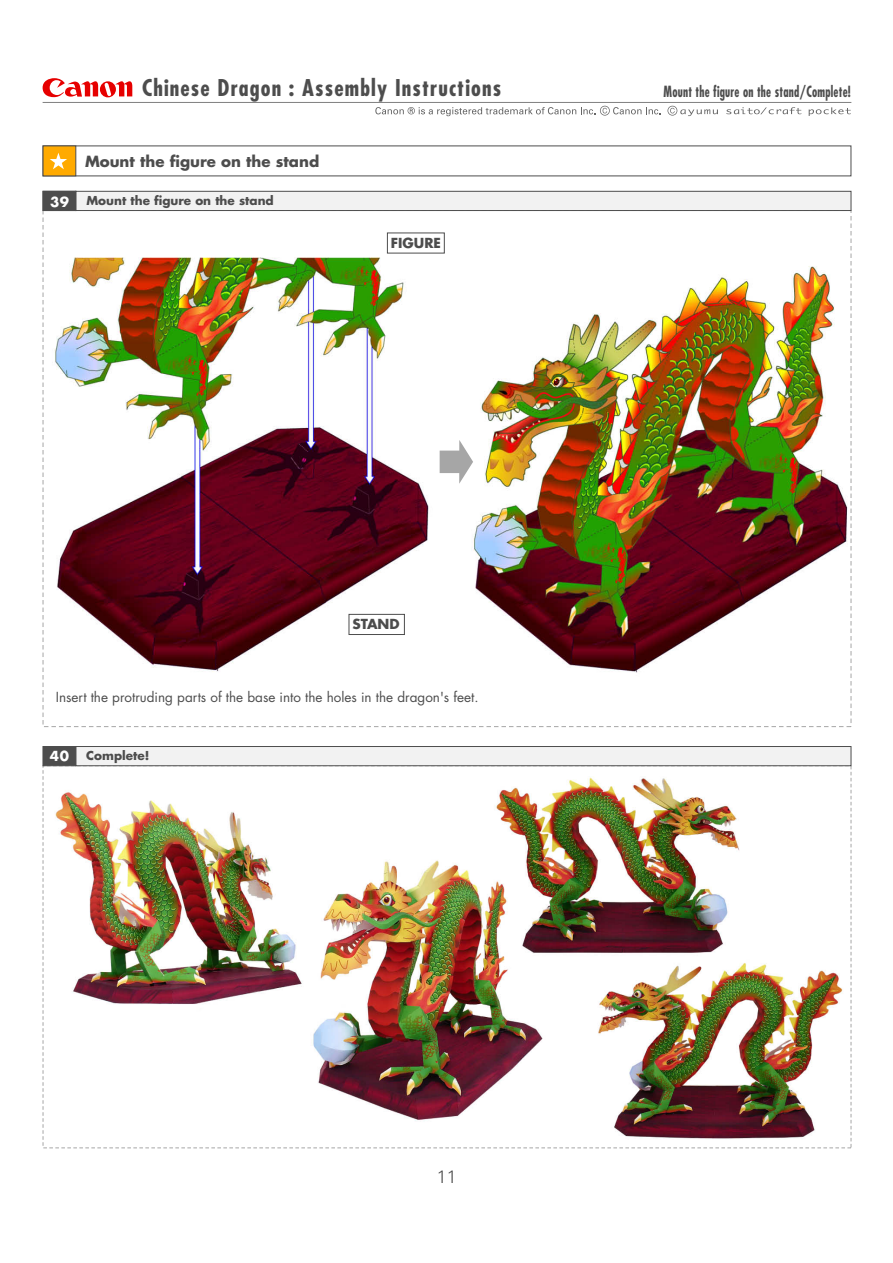
<style>
.page{position:relative;width:893px;height:1263px;background:#fff}
.page>*{position:absolute;margin:0;border:0;box-sizing:border-box;transform-origin:0 0}
.t1{font:700 condensed 22.5px "Futura";letter-spacing:.05em;color:#4d4d4d}
.t2{font:300 18px "Univers";color:#4d4d4d}
.t3{font:700 condensed 15px "Futura";letter-spacing:.02em;color:#4d4d4d;scale:.8 1}
.t4{font:700 15px "Futura";color:#4d4d4d}
.t5{font:13.5px "Futura";color:#4d4d4d}
.t6{font:700 13.5px "Futura";color:#4c4c4c}
.t7{font:700 13.5px "Futura";color:#fff}
.t8{font:700 12px "Futura";color:#4c4c4c}
</style>
<div class="page">
<img style="left:42px;top:84px;width:810px;height:1065px">
<img style="left:42px;top:738px;width:810px;height:403px">
<div style="left:76px;top:746px;width:775px;height:20px;background:#f2f2f2;border:1px solid #4d4d4d"></div>
<div style="left:43px;top:746px;width:33px;height:20px;background:#4d4d4d"></div>
<div style="left:440px;top:451px;width:23px;height:22px;background:#a6a6a6"></div>
<svg style="left:459px;top:440px;width:14px;height:43px"></svg>
<div style="left:43px;top:146px;width:33px;height:30px;background:#fa0"></div>
<svg style="left:50px;top:153px;width:17px;height:16px"></svg>
<div style="left:76px;top:191px;width:775px;height:20px;background:#f2f2f2;border:1px solid #4d4d4d"></div>
<div style="left:43px;top:191px;width:33px;height:20px;background:#4d4d4d"></div>
<hr style="left:43px;top:102px;width:808px;height:1px;background:#808080">
<svg style="left:43px;top:78px;width:89px;height:19px"></svg>
<svg style="left:375px;top:106px;width:285px;height:10px"></svg>
<svg style="left:667px;top:106px;width:51px;height:10px"></svg>
<svg style="left:726px;top:107px;width:75px;height:7px"></svg>
<svg style="left:809px;top:107px;width:42px;height:9px"></svg>
<div style="left:349px;top:614px;width:56px;height:21px;background:#fff;border:1px solid #4d4d4d"></div>
<div style="left:387px;top:233px;width:58px;height:20px;background:#fff"></div>
<p class="t1" style="left:142px;top:74px;width:361px">Chinese Dragon : Assembly Instructions</p>
<p class="t3" style="left:663px;top:82px;width:236px">Mount the figure on the stand/Complete!</p>
<p class="t7" style="left:50px;top:193px;width:21px">39</p>
<p class="t4" style="left:85px;top:151px;width:236px">Mount the figure on the stand</p>
<p class="t8" style="left:86px;top:192px;width:189px">Mount the figure on the stand</p>
<p class="t6" style="left:391px;top:234px;width:52px">FIGURE</p>
<p class="t6" style="left:352px;top:615px;width:49px">STAND</p>
<p class="t5" style="left:56px;top:688px;width:424px">Insert the protruding parts of the base into the holes in the dragon's feet.</p>
<p class="t7" style="left:50px;top:747px;width:21px">40</p>
<p class="t8" style="left:86px;top:748px;width:65px">Complete!</p>
<p class="t2" style="left:437px;top:1166px;width:22px">11</p>
</div>
